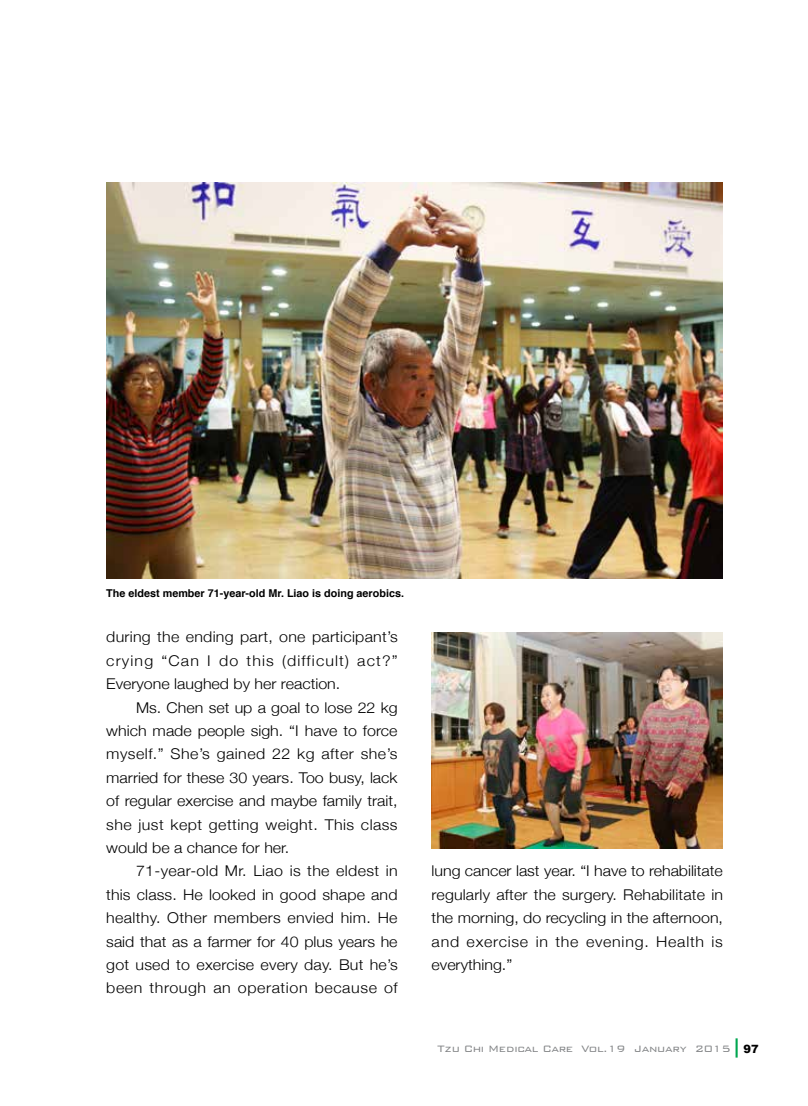
<style>
.page{position:relative;width:808px;height:1106px;background:#fff}
.page>*{position:absolute;margin:0;border:0;box-sizing:border-box;transform-origin:0 0}
.t1{font:300 14.85px/23.4px "Helvetica Neue";letter-spacing:.025em;color:#000;text-align:justify;scale:1.08 1}
.t2{font:300 12.3px "Bank Gothic BT";letter-spacing:-.03em;color:#828486}
.t3{font:700 10.8px "Helvetica";color:#000}
</style>
<div class="page">
<img style="left:106px;top:183px;width:617px;height:395px">
<img style="left:432px;top:633px;width:291px;height:215px">
<hr style="left:735px;top:1038px;width:3px;height:19px;background:#00a650">
<p class="t3" style="left:106px;top:584px;width:299px">The eldest member 71-year-old Mr. Liao is doing aerobics.</p>
<p class="t1" style="left:106px;top:624px;width:271px">during the ending part, one participant’s crying “Can I do this (difficult) act?” Everyone laughed by her reaction.</p>
<p class="t1" style="left:106px;top:694px;width:271px;text-indent:30px">Ms. Chen set up a goal to lose 22 kg which made people sigh. “I have to force myself.” She’s gained 22 kg after she’s married for these 30 years. Too busy, lack of regular exercise and maybe family trait, she just kept getting weight. This class would be a chance for her.</p>
<p class="t1" style="left:106px;top:858px;width:271px;text-indent:30px">71-year-old Mr. Liao is the eldest in this class. He looked in good shape and healthy. Other members envied him. He said that as a farmer for 40 plus years he got used to exercise every day. But he’s been through an operation because of</p>
<p class="t1" style="left:432px;top:858px;width:271px">lung cancer last year. “I have to rehabilitate regularly after the surgery. Rehabilitate in the morning, do recycling in the afternoon, and exercise in the evening. Health is everything.”</p>
<p class="t2" style="left:438px;top:1041px;width:323px">Tzu Chi Medical Care Vol.19 January 2015 <sub>97</sub></p>
</div>
